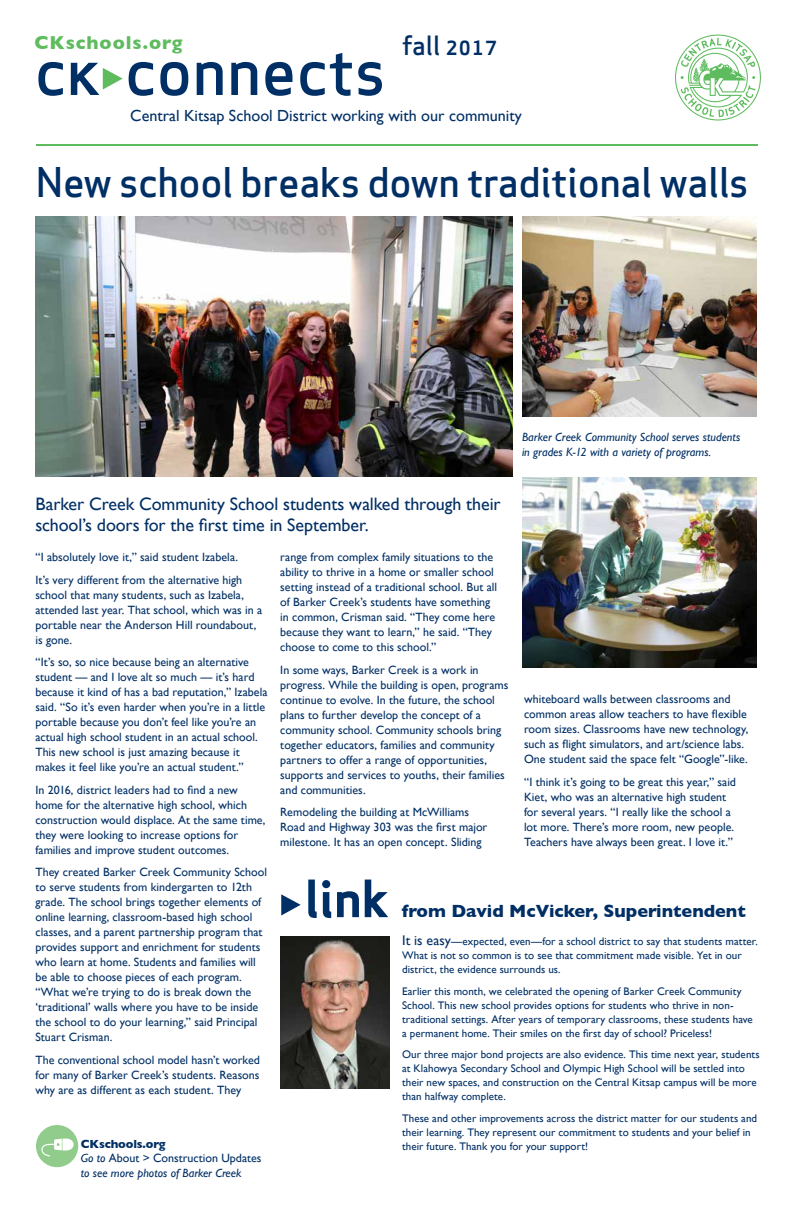
<style>
.page{position:relative;width:792px;height:1224px;background:#fff}
.page>*{position:absolute;margin:0;border:0;box-sizing:border-box;transform-origin:0 0}
.t1{font:700 50.2px "Apex Sans";color:#002f65}
.t2{font:500 40px "Apex Sans";letter-spacing:-.01em;color:#002f65}
.t3{font:500 26px "Apex Sans";color:#002f65}
.t4{font:700 19px "Gill Sans";letter-spacing:.05em;color:#5ebc5e}
.t5{font:18px/21px "Gill Sans";letter-spacing:-.005em;color:#002f65}
.t6{font:700 18px "Gill Sans";color:#002f65}
.t7{font:16.1px "Gill Sans";color:#002f65}
.t8{font:12px/15px "Gill Sans";color:#002f65}
.t9{font:italic 12px/14.4px "Gill Sans";color:#002f65}
.t10{font:11px/14px "Gill Sans";letter-spacing:.005em;color:#002f65}
.s1{font-weight:700;font-size:19px}
.s2{font-size:14px}
.s3{font-weight:700;font-style:normal}
.s4{font-style:normal}
</style>
<div class="page">
<svg style="left:675px;top:35px;width:86px;height:86px"></svg>
<hr style="left:36px;top:144px;width:721px;height:1px;background:#5ebc5e">
<div style="left:36px;top:1125px;width:42px;height:42px;background:#91cc8c;border-radius:50%"></div>
<svg style="left:41px;top:1138px;width:33px;height:19px"></svg>
<svg style="left:129px;top:53px;width:253px;height:43px"></svg>
<svg style="left:38px;top:62px;width:85px;height:34px"></svg>
<img style="left:35px;top:216px;width:478px;height:261px">
<img style="left:522px;top:216px;width:234px;height:200px">
<img style="left:522px;top:477px;width:234px;height:191px">
<img style="left:280px;top:936px;width:109px;height:153px">
<svg style="left:281px;top:894px;width:20px;height:22px"></svg>
<h3 class="t4" style="left:35px;top:27px;width:150px">CKschools.org</h3>
<h3 class="t3" style="left:402px;top:22px;width:96px">fall <span class="s1">2017</span></h3>
<h3 class="t7" style="left:130px;top:106px;width:393px">Central Kitsap School District working with our community</h3>
<h2 class="t2" style="left:35px;top:147px;width:715px">New school breaks down traditional walls</h2>
<p class="t9" style="left:522px;top:429px;width:220px;line-height:15px">Barker Creek Community School serves students in grades K-12 with a variety of programs.</p>
<h3 class="t5" style="left:35px;top:494px;width:467px">Barker Creek Community School students walked through their school’s doors for the first time in September.</h3>
<p class="t8" style="left:35px;top:546px;width:208px;line-height:22.5px">“I absolutely love it,” said student Izabela.<br>It’s very different from the alternative high</p>
<p class="t8" style="left:35px;top:587px;width:228px">school that many students, such as Izabela, attended last year. That school, which was in a portable near the Anderson Hill roundabout, is gone.</p>
<p class="t8" style="left:35px;top:654px;width:234px">“It’s so, so nice because being an alternative student — and I love alt so much — it’s hard because it kind of has a bad reputation,” Izabela said. “So it’s even harder when you’re in a little portable because you don’t feel like you’re an actual high school student in an actual school.<br>This new school is just amazing because it makes it feel like you’re an actual student.”</p>
<p class="t8" style="left:35px;top:782px;width:232px">In 2016, district leaders had to find a new home for the alternative high school, which construction would displace. At the same time, they were looking to increase options for families and improve student outcomes.</p>
<p class="t8" style="left:35px;top:864px;width:233px">They created Barker Creek Community School to serve students from kindergarten to 12th grade. The school brings together elements of online learning, classroom-based high school classes, and a parent partnership program that provides support and enrichment for students who learn at home. Students and families will be able to choose pieces of each program. “What we’re trying to do is break down the ‘traditional’ walls where you have to be inside the school to do your learning,” said Principal Stuart Crisman.</p>
<p class="t8" style="left:35px;top:1052px;width:226px;text-align:justify">The conventional school model hasn’t worked for many of Barker Creek’s students. Reasons why are as different as each student. They</p>
<p class="t8" style="left:280px;top:549px;width:218px">range from complex family situations to the ability to thrive in a home or smaller school setting instead of a traditional school. But all of Barker Creek’s students have something in common, Crisman said. “They come here because they want to learn,” he said. “They choose to come to this school.”</p>
<p class="t8" style="left:280px;top:662px;width:230px">In some ways, Barker Creek is a work in progress. While the building is open, programs continue to evolve. In the future, the school plans to further develop the concept of a community school. Community schools bring together educators, families and community partners to offer a range of opportunities, supports and services to youths, their families and communities.</p>
<p class="t8" style="left:280px;top:804px;width:209px">Remodeling the building at McWilliams<br>Road and Highway 303 was the first major milestone. It has an open concept. Sliding</p>
<p class="t8" style="left:524px;top:692px;width:226px">whiteboard walls between classrooms and common areas allow teachers to have flexible room sizes. Classrooms have new technology, such as flight simulators, and art/science labs.<br>One student said the space felt “Google”-like.</p>
<p class="t8" style="left:524px;top:774px;width:214px">“I think it’s going to be great this year,” said Kiet, who was an alternative high student for several years. “I really like the school a lot more. There’s more room, new people.<br>Teachers have always been great. I love it.”</p>
<h1 class="t1" style="left:305px;top:866px;width:86px">link</h1>
<h3 class="t6" style="left:402px;top:896px;width:345px">from David McVicker, Superintendent</h3>
<p class="t10" style="left:402px;top:935px;width:357px"><span class="s2">It is easy</span>—expected, even—for a school district to say that students matter.<br>What is not so common is to see that commitment made visible. Yet in our district, the evidence surrounds us.</p>
<p class="t10" style="left:402px;top:984px;width:352px">Earlier this month, we celebrated the opening of Barker Creek Community School. This new school provides options for students who thrive in non&shy;traditional settings. After years of temporary classrooms, these students have a permanent home. Their smiles on the first day of school? Priceless!</p>
<p class="t10" style="left:402px;top:1048px;width:359px">Our three major bond projects are also evidence. This time next year, students at Klahowya Secondary School and Olympic High School will be settled into their new spaces, and construction on the Central Kitsap campus will be more than halfway complete.</p>
<p class="t10" style="left:402px;top:1111px;width:357px">These and other improvements across the district matter for our students and their learning. They represent our commitment to students and your belief in their future. Thank you for your support!</p>
<p class="t9" style="left:81px;top:1137px;width:182px"><span class="s3">CKschools.org<br></span>Go to <span class="s4">About &gt; Construction Updates </span>to see more photos of Barker Creek</p>
</div>
